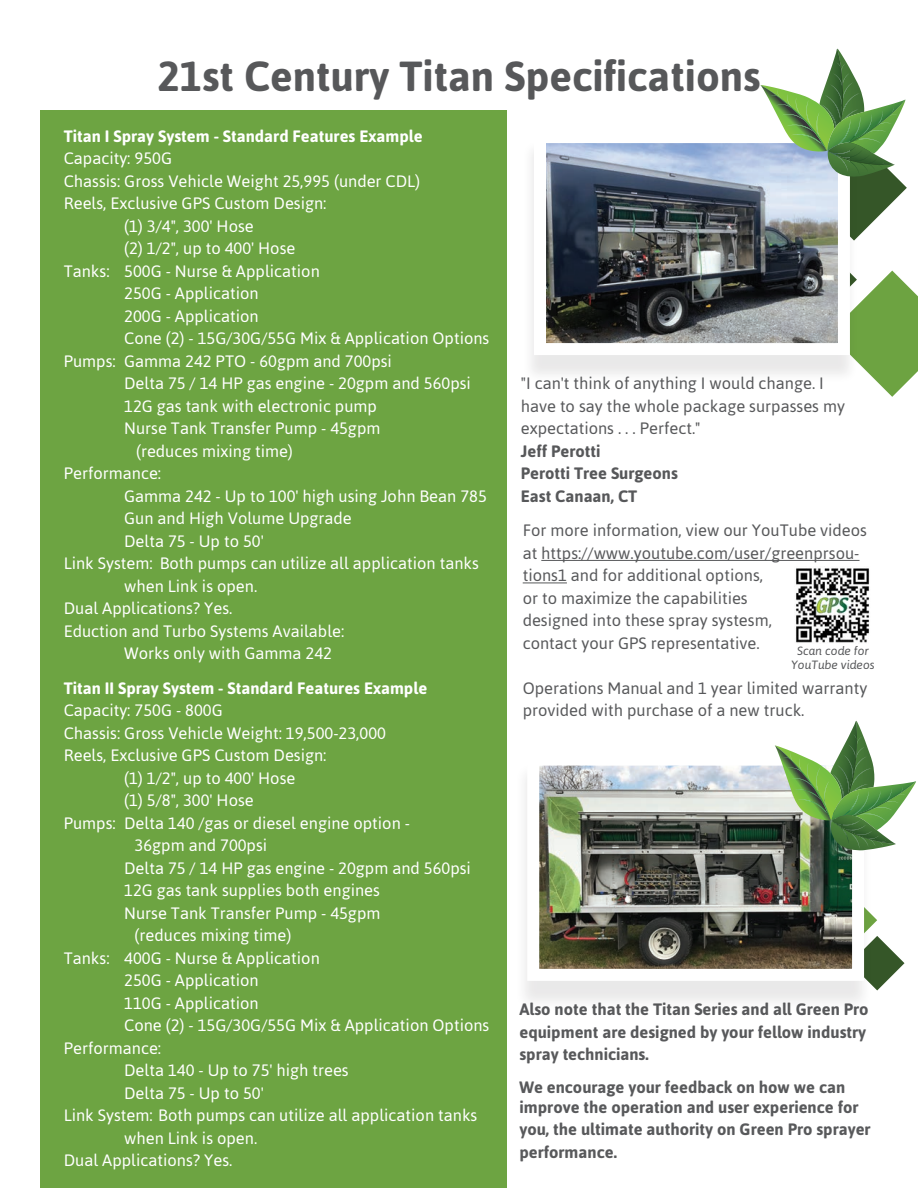
<style>
.page{position:relative;width:918px;height:1188px;background:#fff}
.page>*{position:absolute;margin:0;border:0;box-sizing:border-box;transform-origin:0 0}
.t1{font:700 42px "Asap";color:#57585a}
.t2{font:16.5px/22.5px "Asap";color:#fff}
.t3{font:16.5px/22.5px "Asap";color:#58595b}
.t4{font:700 16.5px/22.5px "Asap";color:#58595b}
.t5{font:700 16.5px "Asap";color:#fff}
.t6{font:700 16.5px "Asap";color:#57585a}
.t7{font:italic 12px "Asap";color:#57585a}
</style>
<div class="page">
<div style="left:40px;top:110px;width:467px;height:1078px;background:#6da442"></div>
<svg style="left:873px;top:916px;width:31px;height:74px"></svg>
<div style="left:522px;top:140px;width:336px;height:244px;background:#231f20;opacity:.1"></div>
<img style="left:547px;top:144px;width:213px;height:198px">
<div style="left:514px;top:762px;width:359px;height:249px;background:#f3f3f3"></div>
<img style="left:540px;top:767px;width:311px;height:201px">
<div style="left:527px;top:754px;width:337px;height:227px;border:12px solid #fff"></div>
<svg style="left:775px;top:720px;width:141px;height:131px"></svg>
<svg style="left:760px;top:48px;width:158px;height:349px"></svg>
<hr style="left:541px;top:560px;width:319px;height:1px;background:#58595b">
<hr style="left:523px;top:583px;width:44px;height:1px;background:#58595b">
<img style="left:795px;top:568px;width:75px;height:75px">
<p class="t1" style="left:157px;top:48px;width:605px">21st Century Titan Specifications</p>
<p class="t5" style="left:64px;top:125px;width:360px">Titan I Spray System - Standard Features Example</p>
<p class="t2" style="left:64px;top:147px;width:110px">Capacity: 950G</p>
<p class="t2" style="left:64px;top:169px;width:358px">Chassis: Gross Vehicle Weight 25,995 (under CDL)</p>
<p class="t2" style="left:64px;top:192px;width:264px">Reels, Exclusive GPS Custom Design:</p>
<p class="t2" style="left:124px;top:214px;width:131px">(1) 3/4", 300' Hose</p>
<p class="t2" style="left:124px;top:237px;width:173px">(2) 1/2", up to 400' Hose</p>
<p class="t2" style="left:64px;top:259px;width:258px">Tanks: 500G - Nurse &amp; Application</p>
<p class="t2" style="left:124px;top:282px;width:136px">250G - Application</p>
<p class="t2" style="left:124px;top:304px;width:136px">200G - Application</p>
<p class="t2" style="left:124px;top:327px;width:367px">Cone (2) - 15G/30G/55G Mix &amp; Application Options</p>
<p class="t2" style="left:64px;top:349px;width:330px">Pumps: Gamma 242 PTO - 60gpm and 700psi</p>
<p class="t2" style="left:124px;top:372px;width:348px">Delta 75 / 14 HP gas engine - 20gpm and 560psi</p>
<p class="t2" style="left:124px;top:394px;width:254px">12G gas tank with electronic pump</p>
<p class="t2" style="left:124px;top:417px;width:258px">Nurse Tank Transfer Pump - 45gpm</p>
<p class="t2" style="left:136px;top:439px;width:158px">(reduces mixing time)</p>
<p class="t2" style="left:64px;top:462px;width:99px">Performance:</p>
<p class="t2" style="left:124px;top:484px;width:364px">Gamma 242 - Up to 100' high using John Bean 785<br>Gun and High Volume Upgrade</p>
<p class="t2" style="left:124px;top:529px;width:141px">Delta 75 - Up to 50'</p>
<p class="t2" style="left:124px;top:552px;width:356px;text-indent:-60px">Link System: Both pumps can utilize all application tanks when Link is open.</p>
<p class="t2" style="left:64px;top:597px;width:170px">Dual Applications? Yes.</p>
<p class="t2" style="left:64px;top:619px;width:282px">Eduction and Turbo Systems Available:</p>
<p class="t2" style="left:124px;top:642px;width:209px">Works only with Gamma 242</p>
<p class="t5" style="left:64px;top:677px;width:365px">Titan II Spray System - Standard Features Example</p>
<p class="t2" style="left:64px;top:699px;width:161px">Capacity: 750G - 800G</p>
<p class="t2" style="left:64px;top:721px;width:324px">Chassis: Gross Vehicle Weight: 19,500-23,000</p>
<p class="t2" style="left:64px;top:744px;width:264px">Reels, Exclusive GPS Custom Design:</p>
<p class="t2" style="left:124px;top:766px;width:173px">(1) 1/2", up to 400' Hose</p>
<p class="t2" style="left:124px;top:789px;width:131px">(1) 5/8", 300' Hose</p>
<p class="t2" style="left:64px;top:811px;width:348px">Pumps: Delta 140 /gas or diesel engine option -</p>
<p class="t2" style="left:135px;top:834px;width:134px">36gpm and 700psi</p>
<p class="t2" style="left:124px;top:856px;width:348px">Delta 75 / 14 HP gas engine - 20gpm and 560psi</p>
<p class="t2" style="left:124px;top:879px;width:257px">12G gas tank supplies both engines</p>
<p class="t2" style="left:124px;top:901px;width:258px">Nurse Tank Transfer Pump - 45gpm</p>
<p class="t2" style="left:135px;top:924px;width:158px">(reduces mixing time)</p>
<p class="t2" style="left:64px;top:946px;width:258px">Tanks: 400G - Nurse &amp; Application</p>
<p class="t2" style="left:124px;top:969px;width:136px">250G - Application</p>
<p class="t2" style="left:124px;top:991px;width:136px">110G - Application</p>
<p class="t2" style="left:124px;top:1014px;width:367px">Cone (2) - 15G/30G/55G Mix &amp; Application Options</p>
<p class="t2" style="left:64px;top:1036px;width:99px">Performance:</p>
<p class="t2" style="left:124px;top:1059px;width:226px">Delta 140 - Up to 75' high trees</p>
<p class="t2" style="left:124px;top:1081px;width:141px">Delta 75 - Up to 50'</p>
<p class="t2" style="left:64px;top:1104px;width:415px">Link System: Both pumps can utilize all application tanks</p>
<p class="t2" style="left:124px;top:1126px;width:135px">when Link is open.</p>
<p class="t2" style="left:64px;top:1149px;width:170px">Dual Applications? Yes.</p>
<p class="t3" style="left:521px;top:372px;width:305px">"I can't think of anything I would change. I</p>
<p class="t3" style="left:521px;top:394px;width:326px">have to say the whole package surpasses my</p>
<p class="t3" style="left:521px;top:417px;width:181px">expectations . . . Perfect."</p>
<p class="t6" style="left:521px;top:440px;width:81px">Jeff Perotti</p>
<p class="t6" style="left:521px;top:463px;width:158px">Perotti Tree Surgeons</p>
<p class="t6" style="left:521px;top:485px;width:118px">East Canaan, CT</p>
<p class="t3" style="left:523px;top:519px;width:346px">For more information, view our YouTube videos at https://www.youtube.com/user/greenprsou&shy;tions1 and for additional options,<br>or to maximize the capabilities<br>designed into these spray systesm,<br>contact your GPS representative.</p>
<p class="t3" style="left:523px;top:676px;width:346px">Operations Manual and 1 year limited warranty provided with purchase of a new truck.</p>
<p class="t7" style="left:797px;top:643px;width:73px">Scan code for</p>
<p class="t7" style="left:791px;top:657px;width:85px">YouTube videos</p>
<p class="t4" style="left:519px;top:997px;width:351px">Also note that the Titan Series and all Green Pro equipment are designed by your fellow industry spray technicians.</p>
<p class="t4" style="left:519px;top:1077px;width:340px;line-height:19.8px">We encourage your feedback on how we can improve the operation and user experience for</p>
<p class="t4" style="left:519px;top:1118px;width:353px">you, the ultimate authority on Green Pro sprayer performance.</p>
</div>
